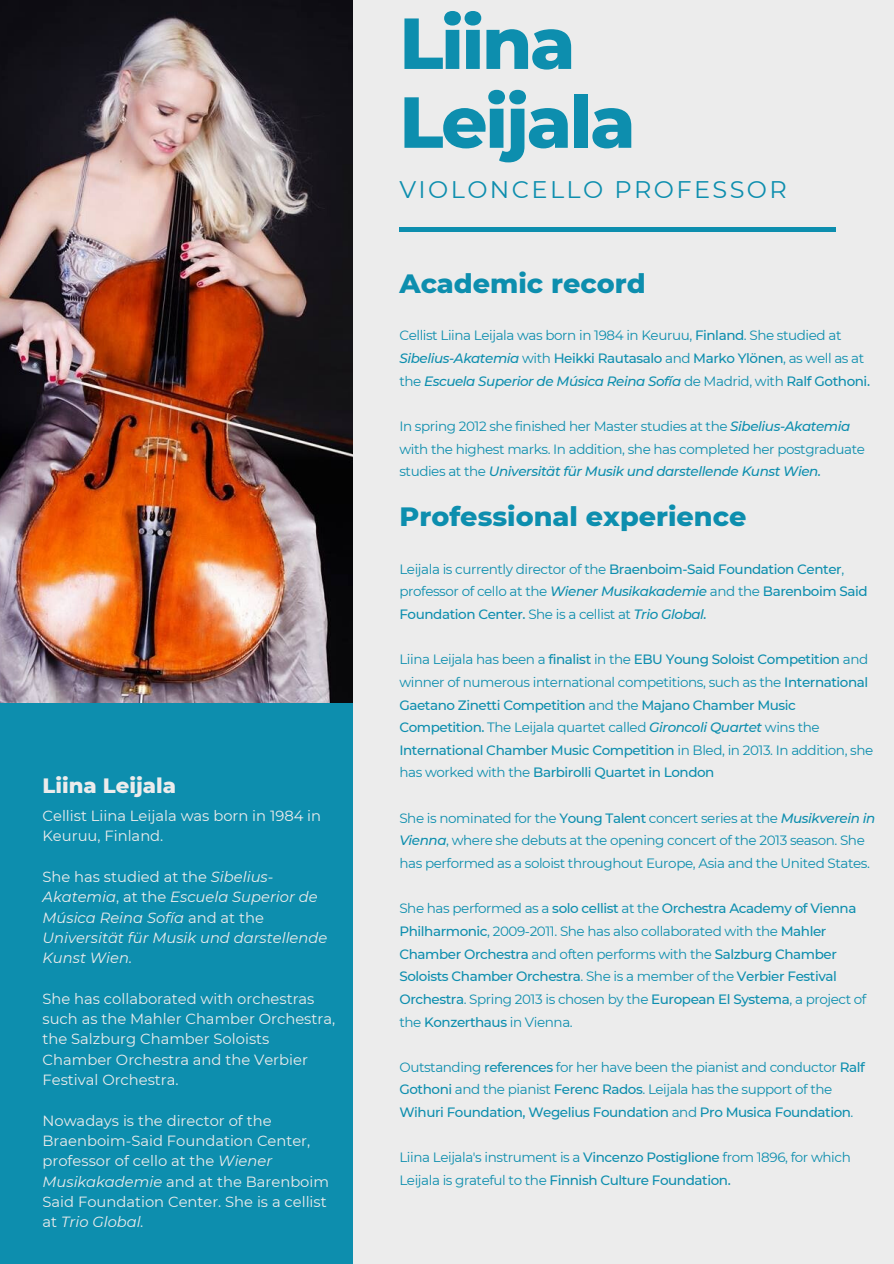
<style>
.page{position:relative;width:894px;height:1264px;background:#fff}
.page>*{position:absolute;margin:0;border:0;box-sizing:border-box;transform-origin:0 0}
.t1{font:800 72px/78.8px "Montserrat";letter-spacing:-.03em;color:#0d8eae}
.t2{font:800 27px "Montserrat";color:#0d8eae}
.t3{font:24px "Montserrat";letter-spacing:.1em;color:#0d8eae}
.t4{font:800 21.15px "Montserrat";color:#ececec}
.t5{font:14.7px/20.2px "Montserrat";color:#ececec}
.t6{font:italic 14.7px/20.2px "Montserrat";color:#ececec}
.t7{font:13.5px/22.6px "Montserrat";letter-spacing:-.03em;color:#0d8eae}
.t8{font:500 13.5px/22.6px "Montserrat";letter-spacing:-.03em;color:#0d8eae}
.s1{font-style:normal}
.s2{font-style:italic}
.s3{font-weight:500}
.s4{font-weight:500;font-style:italic}
.s5{font-weight:400}
</style>
<div class="page">
<div style="left:0;top:0;width:893px;height:1263px;background:#ececec"></div>
<div style="left:0;top:630px;width:352px;height:633px;background:#0d8eae"></div>
<hr style="left:399px;top:227px;width:436px;height:4px;background:#0d8eae">
<img style="left:0;top:0;width:352px;height:703px">
<h3 class="t4" style="left:42px;top:772px;width:135px">Liina Leijala</h3>
<p class="t5" style="left:42px;top:805px;width:280px">Cellist Liina Leijala was born in 1984 in<br>Keuruu, Finland.</p>
<p class="t6" style="left:42px;top:866px;width:286px"><span class="s1">She has studied at the</span> Sibelius-<br>Akatemia<span class="s1">, at the</span> Escuela Superior de<br>Música Reina Sofía <span class="s1">and at the<br></span>Universität für Musik und darstellende<br>Kunst Wien.</p>
<p class="t5" style="left:42px;top:988px;width:294px">She has collaborated with orchestras such as the Mahler Chamber Orchestra, the Salzburg Chamber Soloists<br>Chamber Orchestra and the Verbier<br>Festival Orchestra.</p>
<p class="t5" style="left:42px;top:1110px;width:288px">Nowadays is the director of the<br>Braenboim-Said Foundation Center, professor of cello at the <span class="s2">Wiener<br>Musikakademie</span> and at the Barenboim<br>Said Foundation Center. She is a cellist at <span class="s2">Trio Global.</span></p>
<h1 class="t1" style="left:399px;top:4px;width:237px">Liina<br>Leijala</h1>
<h3 class="t3" style="left:399px;top:174px;width:389px">VIOLONCELLO PROFESSOR</h3>
<h2 class="t2" style="left:399px;top:267px;width:248px">Academic record</h2>
<p class="t7" style="left:399px;top:324px;width:472px">Cellist Liina Leijala was born in 1984 in Keuruu, <span class="s3">Finland</span>. She studied at<br><span class="s4">Sibelius-Akatemia</span> with <span class="s3">Heikki Rautasalo</span> and <span class="s3">Marko Ylönen</span>, as well as at the <span class="s4">Escuela Superior de Música Reina Sofía</span> de Madrid, with <span class="s3">Ralf Gothoni.</span></p>
<p class="t7" style="left:399px;top:415px;width:467px">In spring 2012 she finished her Master studies at the <span class="s4">Sibelius-Akatemia </span>with the highest marks. In addition, she has completed her postgraduate studies at the <span class="s4">Universität für Musik und darstellende Kunst Wien.</span></p>
<h2 class="t2" style="left:399px;top:500px;width:348px">Professional experience</h2>
<p class="t7" style="left:399px;top:557px;width:469px">Leijala is currently director of the <span class="s3">Braenboim-Said Foundation Center</span>, professor of cello at the <span class="s4">Wiener Musikakademie</span> and the <span class="s3">Barenboim Said<br>Foundation Center.</span> She is a cellist at <span class="s4">Trio Global.</span></p>
<p class="t8" style="left:399px;top:648px;width:475px"><span class="s5">Liina Leijala has been a</span> finalist <span class="s5">in the</span> EBU Young Soloist Competition <span class="s5">and winner of numerous international competitions, such as the</span> International Gaetano Zinetti Competition <span class="s5">and the</span> Majano Chamber Music Competition. <span class="s5">The Leijala quartet called</span> <span class="s2">Gironcoli Quartet</span> <span class="s5">wins the </span>International Chamber Music Competition <span class="s5">in Bled, in 2013. In addition, she has worked with the</span> Barbirolli Quartet in London</p>
<p class="t7" style="left:399px;top:806px;width:477px">She is nominated for the <span class="s3">Young Talent</span> concert series at the <span class="s4">Musikverein in<br>Vienna</span>, where she debuts at the opening concert of the 2013 season. She has performed as a soloist throughout Europe, Asia and the United States.</p>
<p class="t8" style="left:399px;top:897px;width:468px"><span class="s5">She has performed as a</span> solo cellist <span class="s5">at the</span> Orchestra Academy of Vienna Philharmonic<span class="s5">, 2009-2011. She has also collaborated with the</span> Mahler Chamber Orchestra <span class="s5">and often performs with the</span> Salzburg Chamber Soloists Chamber Orchestra<span class="s5">. She is a member of the</span> Verbier Festival Orchestra<span class="s5">. Spring 2013 is chosen by the</span> European El Systema<span class="s5">, a project of the</span> Konzerthaus <span class="s5">in Vienna.</span></p>
<p class="t7" style="left:399px;top:1055px;width:467px">Outstanding <span class="s3">references</span> for her have been the pianist and conductor <span class="s3">Ralf<br>Gothoni</span> and the pianist <span class="s3">Ferenc Rados</span>. Leijala has the support of the<br><span class="s3">Wihuri Foundation, Wegelius Foundation</span> and <span class="s3">Pro Musica Foundation</span>.</p>
<p class="t7" style="left:399px;top:1146px;width:453px">Liina Leijala's instrument is a <span class="s3">Vincenzo Postiglione</span> from 1896, for which<br>Leijala is grateful to the <span class="s3">Finnish Culture Foundation.</span></p>
</div>
